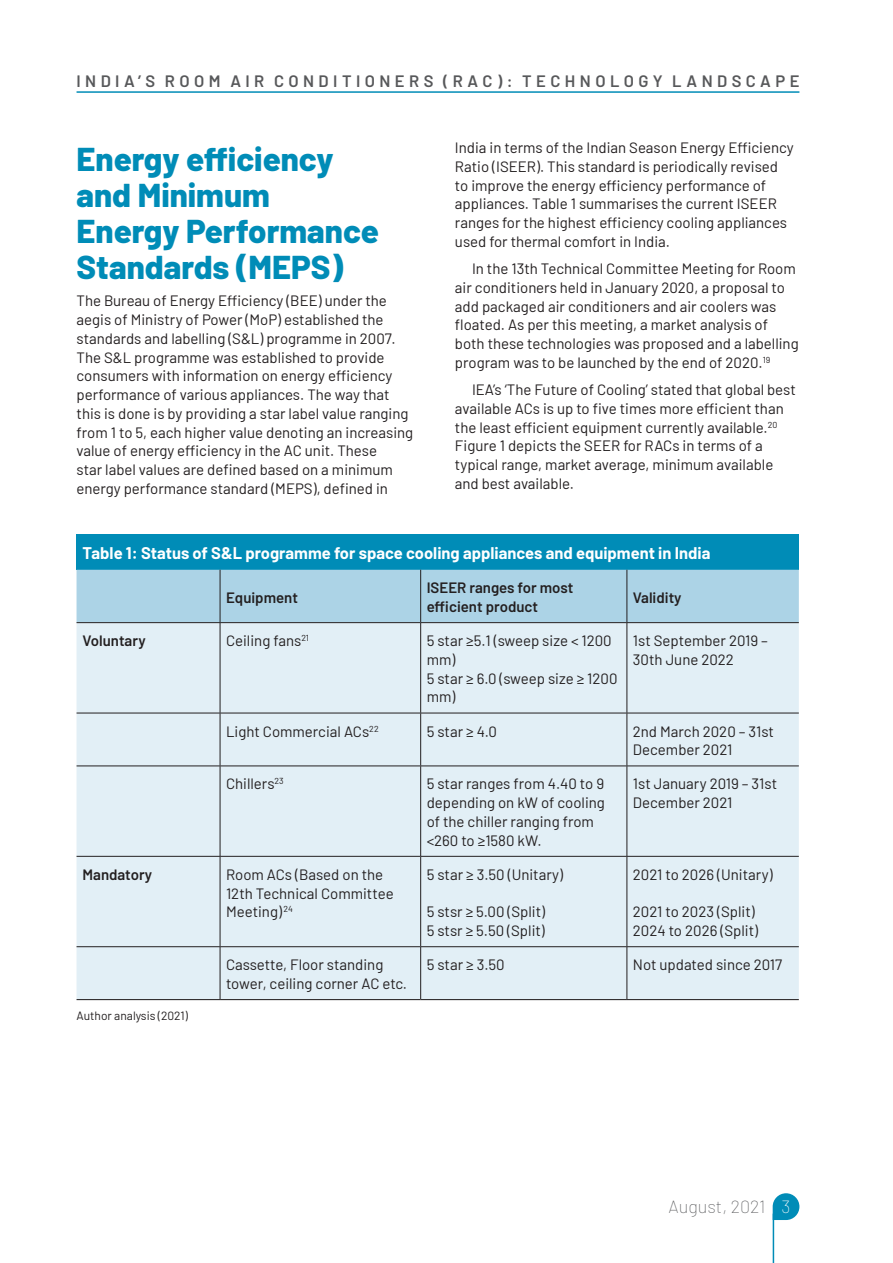
<style>
.page{position:relative;width:893px;height:1263px;background:#fff}
.page>*{position:absolute;margin:0;border:0;box-sizing:border-box;transform-origin:0 0}
.t1{font:800 33px/36px "Barlow";color:#008cb7}
.t2{font:100 18px "Barlow";color:#57585a}
.t3{font:700 16.5px "Barlow";color:#fff}
.t4{font:600 16.5px "Barlow";letter-spacing:.27em;color:#57585a}
.t5{font:15px/18.8px "Barlow";color:#231f20}
.t6{font:600 15px/18.8px "Barlow";color:#231f20}
.t7{font:12px "Barlow";color:#231f20}
.s1{color:#fff}
</style>
<div class="page">
<hr style="left:77px;top:91px;width:722px;height:2px;background:#008cb7">
<svg style="left:773px;top:1193px;width:26px;height:27px"></svg>
<hr style="left:773px;top:1213px;width:1px;height:50px;background:#008cb7">
<div style="left:77px;top:534px;width:722px;height:36px;background:#008cb7"></div>
<div style="left:77px;top:570px;width:722px;height:52px;background:#acd3e6"></div>
<div style="left:77px;top:623px;width:722px;height:376px;background:#e2eff6"></div>
<hr style="left:220px;top:570px;width:1px;height:52px;background:#231f20">
<hr style="left:420px;top:570px;width:1px;height:52px;background:#231f20">
<hr style="left:627px;top:570px;width:1px;height:52px;background:#231f20">
<hr style="left:77px;top:622px;width:143px;height:1px;background:#231f20">
<hr style="left:220px;top:622px;width:201px;height:1px;background:#231f20">
<hr style="left:220px;top:623px;width:1px;height:90px;background:#231f20">
<hr style="left:421px;top:622px;width:206px;height:1px;background:#231f20">
<hr style="left:420px;top:623px;width:1px;height:90px;background:#231f20">
<hr style="left:627px;top:622px;width:172px;height:1px;background:#231f20">
<hr style="left:627px;top:623px;width:1px;height:90px;background:#231f20">
<hr style="left:77px;top:713px;width:143px;height:1px;background:#231f20">
<hr style="left:220px;top:713px;width:201px;height:1px;background:#231f20">
<hr style="left:220px;top:713px;width:1px;height:53px;background:#231f20">
<hr style="left:421px;top:713px;width:206px;height:1px;background:#231f20">
<hr style="left:420px;top:713px;width:1px;height:53px;background:#231f20">
<hr style="left:627px;top:713px;width:172px;height:1px;background:#231f20">
<hr style="left:627px;top:713px;width:1px;height:53px;background:#231f20">
<hr style="left:77px;top:766px;width:143px;height:1px;background:#231f20">
<hr style="left:220px;top:766px;width:201px;height:1px;background:#231f20">
<hr style="left:220px;top:766px;width:1px;height:90px;background:#231f20">
<hr style="left:421px;top:766px;width:206px;height:1px;background:#231f20">
<hr style="left:420px;top:766px;width:1px;height:90px;background:#231f20">
<hr style="left:627px;top:766px;width:172px;height:1px;background:#231f20">
<hr style="left:627px;top:766px;width:1px;height:90px;background:#231f20">
<hr style="left:77px;top:856px;width:143px;height:1px;background:#231f20">
<hr style="left:220px;top:856px;width:201px;height:1px;background:#231f20">
<hr style="left:220px;top:857px;width:1px;height:89px;background:#231f20">
<hr style="left:421px;top:856px;width:206px;height:1px;background:#231f20">
<hr style="left:420px;top:857px;width:1px;height:89px;background:#231f20">
<hr style="left:627px;top:856px;width:172px;height:1px;background:#231f20">
<hr style="left:627px;top:857px;width:1px;height:89px;background:#231f20">
<hr style="left:77px;top:946px;width:143px;height:1px;background:#231f20">
<hr style="left:220px;top:946px;width:201px;height:1px;background:#231f20">
<hr style="left:220px;top:947px;width:1px;height:52px;background:#231f20">
<hr style="left:421px;top:946px;width:206px;height:1px;background:#231f20">
<hr style="left:420px;top:947px;width:1px;height:52px;background:#231f20">
<hr style="left:627px;top:946px;width:172px;height:1px;background:#231f20">
<hr style="left:627px;top:947px;width:1px;height:52px;background:#231f20">
<hr style="left:77px;top:999px;width:143px;height:1px;background:#231f20">
<hr style="left:220px;top:999px;width:201px;height:1px;background:#231f20">
<hr style="left:421px;top:999px;width:206px;height:1px;background:#231f20">
<hr style="left:627px;top:999px;width:172px;height:1px;background:#231f20">
<p class="t4" style="left:77px;top:69px;width:166px">Indi a’s Room Air</p>
<p class="t4" style="left:274px;top:69px;width:527px">Condi ti oner s (RAC): Technology L andscape</p>
<h1 class="t1" style="left:77px;top:139px;width:304px">Energy efficiency and Minimum<br>Energy Performance<br>Standards (MEPS)</h1>
<p class="t5" style="left:77px;top:290px;width:338px">The Bureau of Energy Efficiency (BEE) under the aegis of Ministry of Power (MoP) established the standards and labelling (S&amp;L) programme in 2007.<br>The S&amp;L programme was established to provide consumers with information on energy efficiency performance of various appliances. The way that this is done is by providing a star label value ranging from 1 to 5, each higher value denoting an increasing value of energy efficiency in the AC unit. These<br>star label values are defined based on a minimum energy performance standard (MEPS), defined in</p>
<p class="t5" style="left:455px;top:137px;width:340px">India in terms of the Indian Season Energy Efficiency Ratio (ISEER). This standard is periodically revised to improve the energy efficiency performance of appliances. Table 1 summarises the current ISEER ranges for the highest efficiency cooling appliances used for thermal comfort in India.</p>
<p class="t5" style="left:455px;top:258px;width:345px;text-indent:17px">In the 13th Technical Committee Meeting for Room air conditioners held in January 2020, a proposal to add packaged air conditioners and air coolers was floated. As per this meeting, a market analysis of both these technologies was proposed and a labelling program was to be launched by the end of 2020.<sup>19</sup></p>
<p class="t5" style="left:455px;top:379px;width:342px;text-indent:17px">IEA’s ‘The Future of Cooling’ stated that global best available ACs is up to five times more efficient than the least efficient equipment currently available.<sup>20<br></sup>Figure 1 depicts the SEER for RACs in terms of a typical range, market average, minimum available and best available.</p>
<p class="t3" style="left:83px;top:541px;width:629px">Table 1: Status of S&amp;L programme for space cooling appliances and equipment in India</p>
<p class="t6" style="left:226px;top:587px;width:73px">Equipment</p>
<p class="t6" style="left:427px;top:577px;width:148px">ISEER ranges for most efficient product</p>
<p class="t6" style="left:633px;top:587px;width:50px">Validity</p>
<p class="t6" style="left:83px;top:630px;width:65px">Voluntary</p>
<p class="t5" style="left:226px;top:630px;width:84px">Ceiling fans<sup>21</sup></p>
<p class="t5" style="left:427px;top:630px;width:192px">5 star ≥5.1 (sweep size &lt; 1200 mm)<br>5 star ≥ 6.0 (sweep size ≥ 1200 mm)</p>
<p class="t5" style="left:633px;top:630px;width:137px">1st September 2019 –<br>30th June 2022</p>
<p class="t5" style="left:226px;top:721px;width:154px">Light Commercial ACs<sup>22</sup></p>
<p class="t5" style="left:427px;top:721px;width:72px">5 star ≥ 4.0</p>
<p class="t5" style="left:633px;top:721px;width:143px">2nd March 2020 – 31st<br>December 2021</p>
<p class="t5" style="left:226px;top:773px;width:59px">Chillers<sup>23</sup></p>
<p class="t5" style="left:427px;top:773px;width:180px">5 star ranges from 4.40 to 9 depending on kW of cooling of the chiller ranging from &lt;260 to ≥1580 kW.</p>
<p class="t5" style="left:633px;top:773px;width:146px">1st January 2019 – 31st<br>December 2021</p>
<p class="t6" style="left:83px;top:864px;width:71px">Mandatory</p>
<p class="t5" style="left:226px;top:864px;width:169px">Room ACs (Based on the<br>12th Technical Committee<br>Meeting) <sup>24</sup></p>
<p class="t5" style="left:427px;top:864px;width:138px">5 star ≥ 3.50 (Unitary)</p>
<p class="t5" style="left:633px;top:864px;width:141px">2021 to 2026 (Unitary)</p>
<p class="t5" style="left:633px;top:901px;width:127px">2021 to 2023 (Split)<br>2024 to 2026 (Split)</p>
<p class="t5" style="left:427px;top:901px;width:120px">5 stsr ≥ 5.00 (Split)<br>5 stsr ≥ 5.50 (Split)</p>
<p class="t7" style="left:77px;top:1007px;width:113px">Author analysis (2021)</p>
<p class="t5" style="left:226px;top:954px;width:183px">Cassette, Floor standing tower, ceiling corner AC etc.</p>
<p class="t5" style="left:427px;top:954px;width:80px">5 star ≥ 3.50</p>
<p class="t5" style="left:633px;top:954px;width:151px">Not updated since 2017</p>
<p class="t2" style="left:669px;top:1194px;width:123px">August, 2021 <span class="s1">3</span></p>
</div>
